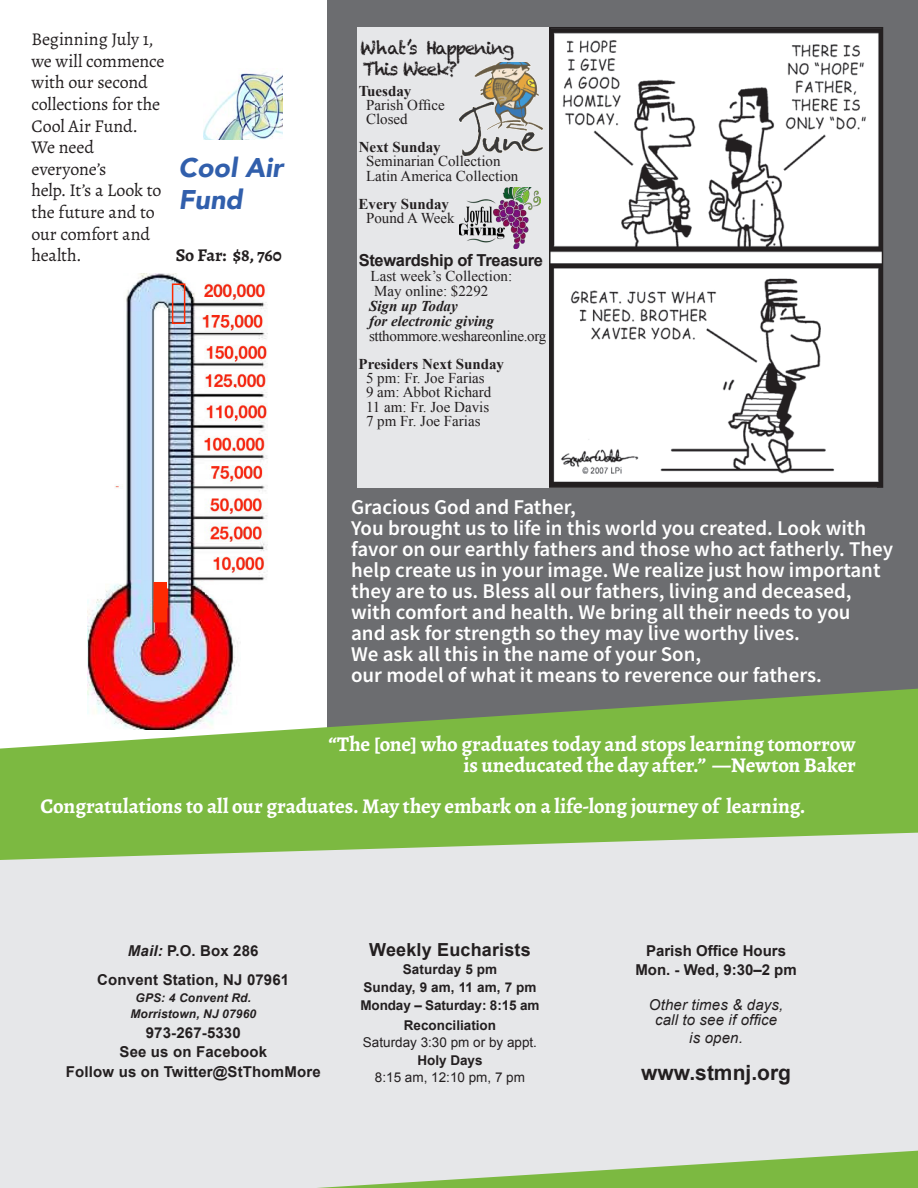
<style>
.page{position:relative;width:918px;height:1188px;background:#fff}
.page>*{position:absolute;margin:0;border:0;box-sizing:border-box;transform-origin:0 0}
.t1{font:italic 900 27px/32.4px "Avenir";color:#315fac}
.t2{font:600 21px/21px "Source Sans Pro";color:#fff}
.ImageCaption_back{font:700 21px/21px "Alegreya";letter-spacing:-.01em;color:#fff;text-align:right}
.General_Paragraph{font:700 21px "Arial";color:#231f20}
.MainText{font:18px/21.6px "Alegreya";letter-spacing:-.01em;color:#231f20}
.General_Paragraph-2{font:700 18px "Arial";letter-spacing:.01em;color:#231f20}
.MainText-2{font:700 18px "Alegreya";letter-spacing:-.005em;color:#231f20}
.t3{font:17.7px "Chalkduster";letter-spacing:-.09em;color:#231f20}
.Heading{font:700 16.5px "Arial";letter-spacing:-.02em;color:#231f20}
.Calendar{font:15px "Times New Roman";color:#231f20}
.General_Paragraph-3{font:700 15px "Arial";letter-spacing:.01em;color:#231f20}
.Calendar-2{font:700 15px "Times New Roman";color:#231f20}
.General_Paragraph-4{font:italic 15px "Arial";letter-spacing:.01em;color:#231f20}
.SideBar_Text{font:15px "Times New Roman";color:#231f20}
.SideBar_Text-2{font:italic 700 15px "Times New Roman";color:#231f20}
.SideBar_Text-3{font:15px "Times New Roman";letter-spacing:-.02em;color:#231f20}
.General_Paragraph-5{font:700 13.5px "Arial";color:#231f20}
.General_Paragraph-6{font:13.5px "Arial";color:#231f20}
.General_Paragraph-7{font:italic 700 12px "Arial";letter-spacing:.01em;color:#231f20}
.s1{font-style:italic}
</style>
<div class="page">
<div style="left:327px;top:0;width:591px;height:762px;background:#6c6d70"></div>
<div style="left:0;top:765px;width:918px;height:423px;background:#e6e7e9"></div>
<svg style="left:0;top:689px;width:918px;height:171px;fill:#7cb941"></svg>
<svg style="left:317px;top:1151px;width:601px;height:37px"></svg>
<img style="left:87px;top:274px;width:183px;height:456px">
<div style="left:357px;top:27px;width:519px;height:461px;background:#e6e7e9"></div>
<img style="left:552px;top:30px;width:328px;height:455px">
<div style="left:549px;top:27px;width:334px;height:461px;border:2px solid #231f20"></div>
<img style="left:459px;top:63px;width:83px;height:93px">
<img style="left:459px;top:187px;width:82px;height:62px">
<img style="left:204px;top:72px;width:79px;height:67px">
<div style="left:154px;top:582px;width:13px;height:40px;background:#fe2a02"></div>
<div style="left:172px;top:283px;width:13px;height:41px;border:2px solid #fe2a02"></div>
<p class="MainText" style="left:32px;top:29px;width:135px">Beginning July 1, we will commence with our second collections for the<br>Cool Air Fund.<br>We need everyone’s<br>help. It’s a Look to the future and to our comfort and health.</p>
<p class="t1" style="left:179px;top:151px;width:106px">Cool Air<br>Fund</p>
<p class="MainText-2" style="left:176px;top:244px;width:108px">So Far: $8, 760</p>
<p class="t3" style="left:360px;top:37px;width:156px">What’s Happening</p>
<p class="t3" style="left:363px;top:59px;width:96px">This Week?</p>
<p class="Calendar-2" style="left:359px;top:81px;width:54px">Tuesday</p>
<p class="Calendar" style="left:366px;top:95px;width:80px">Parish Office</p>
<p class="Calendar" style="left:366px;top:109px;width:43px">Closed</p>
<p class="Calendar-2" style="left:359px;top:137px;width:84px">Next Sunday</p>
<p class="Calendar" style="left:366px;top:151px;width:136px">Seminarian Collection</p>
<p class="Calendar" style="left:366px;top:166px;width:154px">Latin America Collection</p>
<p class="Calendar-2" style="left:359px;top:193px;width:92px">Every Sunday</p>
<p class="Calendar" style="left:366px;top:208px;width:90px">Pound A Week</p>
<p class="Heading" style="left:359px;top:249px;width:186px">Stewardship of Treasure</p>
<p class="SideBar_Text" style="left:371px;top:266px;width:143px">Last week’s Collection:</p>
<p class="SideBar_Text" style="left:374px;top:281px;width:116px">May online: $2292</p>
<p class="SideBar_Text-2" style="left:369px;top:296px;width:90px">Sign up Today</p>
<p class="SideBar_Text-2" style="left:369px;top:311px;width:126px">for electronic giving</p>
<p class="SideBar_Text-3" style="left:369px;top:326px;width:179px">stthommore.weshareonline.org</p>
<p class="Calendar-2" style="left:359px;top:354px;width:147px">Presiders Next Sunday</p>
<p class="Calendar" style="left:366px;top:368px;width:120px">5 pm: Fr. Joe Farias</p>
<p class="Calendar" style="left:366px;top:382px;width:127px">9 am: Abbot Richard</p>
<p class="Calendar" style="left:366px;top:396px;width:125px">11 am: Fr. Joe Davis</p>
<p class="Calendar" style="left:366px;top:411px;width:116px">7 pm Fr. Joe Farias</p>
<p class="t2" style="left:351px;top:496px;width:226px">Gracious God and Father,</p>
<p class="t2" style="left:351px;top:517px;width:544px">You brought us to life in this world you created. Look with favor on our earthly fathers and those who act fatherly. They help create us in your image. We realize just how important they are to us. Bless all our fathers, living and deceased, with comfort and health. We bring all their needs to you</p>
<p class="t2" style="left:351px;top:622px;width:450px">and ask for strength so they may live worthy lives.</p>
<p class="t2" style="left:351px;top:643px;width:352px">We ask all this in the name of your Son,</p>
<p class="t2" style="left:351px;top:664px;width:472px">our model of what it means to reverence our fathers.</p>
<p class="ImageCaption_back" style="left:328px;top:734px;width:529px">“The [one] who graduates today and stops learning tomorrow is uneducated the day after.” —Newton Baker</p>
<p class="ImageCaption_back" style="left:40px;top:796px;width:766px">Congratulations to all our graduates. May they embark on a life-long journey of learning.</p>
<p class="General_Paragraph-3" style="left:128px;top:941px;width:132px"><span class="s1">Mail:</span> P.O. Box 286</p>
<p class="General_Paragraph-3" style="left:97px;top:970px;width:193px">Convent Station, NJ 07961</p>
<p class="General_Paragraph-7" style="left:136px;top:989px;width:117px">GPS: 4 Convent Rd.</p>
<p class="General_Paragraph-7" style="left:130px;top:1006px;width:127px">Morristown, NJ 07960</p>
<p class="General_Paragraph-3" style="left:146px;top:1022px;width:97px">973-267-5330</p>
<p class="General_Paragraph-3" style="left:120px;top:1042px;width:149px">See us on Facebook</p>
<p class="General_Paragraph-3" style="left:66px;top:1061px;width:256px">Follow us on Twitter@StThomMore</p>
<p class="General_Paragraph-2" style="left:369px;top:938px;width:163px">Weekly Eucharists</p>
<p class="General_Paragraph-5" style="left:403px;top:960px;width:96px">Saturday 5 pm</p>
<p class="General_Paragraph-5" style="left:363px;top:978px;width:175px">Sunday, 9 am, 11 am, 7 pm</p>
<p class="General_Paragraph-5" style="left:361px;top:996px;width:180px">Monday – Saturday: 8:15 am</p>
<p class="General_Paragraph-5" style="left:404px;top:1016px;width:94px">Reconciliation</p>
<p class="General_Paragraph-6" style="left:363px;top:1033px;width:176px">Saturday 3:30 pm or by appt.</p>
<p class="General_Paragraph-5" style="left:417px;top:1051px;width:67px">Holy Days</p>
<p class="General_Paragraph-6" style="left:375px;top:1068px;width:152px">8:15 am, 12:10 pm, 7 pm</p>
<p class="General_Paragraph-3" style="left:646px;top:940px;width:142px">Parish Office Hours</p>
<p class="General_Paragraph-3" style="left:635px;top:960px;width:163px">Mon. - Wed, 9:30–2 pm</p>
<p class="General_Paragraph-4" style="left:649px;top:995px;width:136px">Other times &amp; days,</p>
<p class="General_Paragraph-4" style="left:655px;top:1010px;width:124px">call to see if office</p>
<p class="General_Paragraph-4" style="left:689px;top:1028px;width:55px">is open.</p>
<p class="General_Paragraph" style="left:641px;top:1059px;width:151px">www.stmnj.org</p>
</div>
